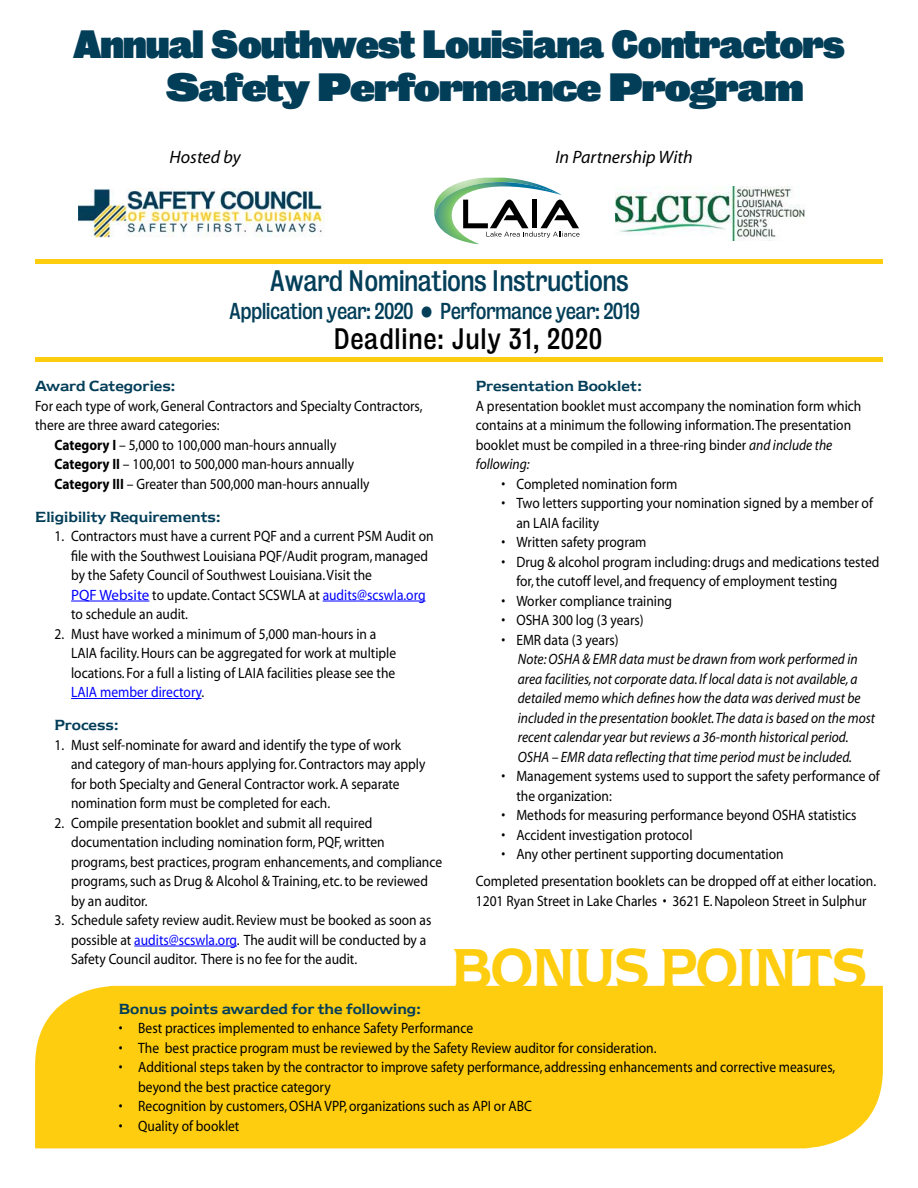
<style>
.page{position:relative;width:918px;height:1188px;background:#fff}
.page>*{position:absolute;margin:0;border:0;box-sizing:border-box;transform-origin:0 0}
.t1{font:600 51.6px "ITC Newtext";letter-spacing:-.02em;color:#fecd10;scale:.85 1}
.t2{font:900 36px "Bureau Grot";letter-spacing:-.04em;color:#033e59;scale:.89 1}
.t3{font:900 36px "Bureau Grot Wide";letter-spacing:-.04em;color:#033e59;scale:.89 1}
.t4{font:27px "Bureau Grot";letter-spacing:-.025em;color:#033e59;scale:.9 1}
.t5{font:27px "Bureau Grot";letter-spacing:.03em;color:#000;scale:.9 1}
.t6{font:21px "Bureau Grot";letter-spacing:-.035em;color:#033e59;scale:.9 1}
.t7{font:italic 18px "Myriad";color:#000}
.t8{font:15px/19.5px "Myriad";color:#000;scale:.9 1}
.t9{font:italic 15px/19.5px "Myriad";color:#000;scale:.9 1}
.t10{font:600 13.5px "ITC Newtext";color:#033e59;scale:.9 1}
.s1{font-weight:700}
.s2{color:#00f}
.s3{font-style:italic}
</style>
<div class="page">
<hr style="left:71px;top:601px;width:78px;height:1px;background:#00f">
<hr style="left:323px;top:601px;width:103px;height:1px;background:#00f">
<hr style="left:71px;top:698px;width:130px;height:1px;background:#00f">
<hr style="left:134px;top:946px;width:103px;height:1px;background:#00f">
<div style="left:35px;top:986px;width:848px;height:162px;background:#fecd10"></div>
<div style="left:35px;top:259px;width:848px;height:5px;background:#fecd10"></div>
<div style="left:35px;top:357px;width:848px;height:5px;background:#fecd10"></div>
<img style="left:79px;top:189px;width:245px;height:48px">
<svg style="left:434px;top:177px;width:146px;height:67px"></svg>
<img style="left:615px;top:186px;width:190px;height:55px">
<h2 class="t2" style="left:73px;top:22px;width:868px">Annual Southwest Louisiana Contractors</h2>
<h2 class="t3" style="left:166px;top:65px;width:718px">Safety Performance Program</h2>
<p class="t7" style="left:170px;top:148px;width:73px">Hosted by</p>
<p class="t7" style="left:555px;top:148px;width:139px">In Partnership With</p>
<h3 class="t4" style="left:270px;top:265px;width:400px">Award Nominations Instructions</h3>
<h3 class="t6" style="left:229px;top:299px;width:458px">Application year: 2020 • Performance year: 2019</h3>
<h3 class="t5" style="left:333px;top:323px;width:300px">Deadline: July 31, 2020</h3>
<p class="t10" style="left:35px;top:377px;width:157px">Award Categories:</p>
<p class="t8" style="left:35px;top:396px;width:432px">For each type of work, General Contractors and Specialty Contractors,</p>
<p class="t8" style="left:35px;top:416px;width:207px">there are three award categories:</p>
<p class="t8" style="left:55px;top:435px;width:315px"><span class="s1">Category I</span> – 5,000 to 100,000 man-hours annually</p>
<p class="t8" style="left:55px;top:455px;width:334px"><span class="s1">Category II</span> – 100,001 to 500,000 man-hours annually</p>
<p class="t8" style="left:55px;top:474px;width:352px"><span class="s1">Category III</span> – Greater than 500,000 man-hours annually</p>
<p class="t10" style="left:35px;top:507px;width:208px">Eligibility Requirements:</p>
<p class="t8" style="left:71px;top:527px;width:404px;text-indent:-16px">1. Contractors must have a current PQF and a current PSM Audit on file with the Southwest Louisiana PQF/Audit program, managed by the Safety Council of Southwest Louisiana. Visit the<br><span class="s2">PQF Website</span> to update. Contact SCSWLA at <span class="s2">audits@scswla.org </span>to schedule an audit.</p>
<p class="t8" style="left:71px;top:624px;width:363px;text-indent:-16px">2. Must have worked a minimum of 5,000 man-hours in a LAIA facility. Hours can be aggregated for work at multiple locations. For a full a listing of LAIA facilities please see the <span class="s2">LAIA member directory</span>.</p>
<p class="t10" style="left:55px;top:716px;width:73px">Process:</p>
<p class="t8" style="left:71px;top:735px;width:395px;text-indent:-16px">1. Must self-nominate for award and identify the type of work and category of man-hours applying for. Contractors may apply for both Specialty and General Contractor work. A separate nomination form must be completed for each.</p>
<p class="t8" style="left:71px;top:813px;width:414px;text-indent:-16px">2. Compile presentation booklet and submit all required documentation including nomination form, PQF, written programs, best practices, program enhancements, and compliance programs, such as Drug &amp; Alcohol &amp; Training, etc. to be reviewed by an auditor.</p>
<p class="t8" style="left:71px;top:911px;width:402px;text-indent:-16px">3. Schedule safety review audit. Review must be booked as soon as possible at <span class="s2">audits@scswla.org</span>. The audit will be conducted by a<br>Safety Council auditor. There is no fee for the audit.</p>
<p class="t10" style="left:476px;top:377px;width:186px">Presentation Booklet:</p>
<p class="t8" style="left:476px;top:396px;width:430px">A presentation booklet must accompany the nomination form which contains at a minimum the following information. The presentation booklet must be compiled in a three-ring binder <span class="s3">and include the following:</span></p>
<p class="t8" style="left:501px;top:474px;width:197px">• Completed nomination form</p>
<p class="t8" style="left:516px;top:494px;width:398px;text-indent:-15px">• Two letters supporting your nomination signed by a member of an LAIA facility</p>
<p class="t8" style="left:501px;top:533px;width:163px">• Written safety program</p>
<p class="t8" style="left:516px;top:552px;width:405px;text-indent:-15px">• Drug &amp; alcohol program including: drugs and medications tested for, the cutoff level, and frequency of employment testing</p>
<p class="t8" style="left:501px;top:591px;width:191px">• Worker compliance training</p>
<p class="t8" style="left:501px;top:611px;width:160px">• OSHA 300 log (3 years)</p>
<p class="t8" style="left:501px;top:630px;width:132px">• EMR data (3 years)</p>
<p class="t9" style="left:518px;top:650px;width:398px">Note: OSHA &amp; EMR data must be drawn from work performed in area facilities, not corporate data. If local data is not available, a detailed memo which defines how the data was derived must be included in the presentation booklet. The data is based on the most recent calendar year but reviews a 36-month historical period.<br>OSHA – EMR data reflecting that time period must be included.</p>
<p class="t8" style="left:516px;top:767px;width:405px;text-indent:-15px">• Management systems used to support the safety performance of the organization:</p>
<p class="t8" style="left:501px;top:806px;width:396px">• Methods for measuring performance beyond OSHA statistics</p>
<p class="t8" style="left:501px;top:825px;width:214px">• Accident investigation protocol</p>
<p class="t8" style="left:476px;top:841px;width:446px;line-height:27px;text-indent:26px">• Any other pertinent supporting documentation<br>Completed presentation booklets can be dropped off at either location.</p>
<p class="t8" style="left:476px;top:891px;width:436px">1201 Ryan Street in Lake Charles • 3621 E. Napoleon Street in Sulphur</p>
<h1 class="t1" style="left:451px;top:934px;width:490px">BONUS POINTS</h1>
<p class="t10" style="left:119px;top:1000px;width:337px">Bonus points awarded for the following:</p>
<p class="t8" style="left:119px;top:1019px;width:395px">• Best practices implemented to enhance Safety Performance</p>
<p class="t8" style="left:119px;top:1039px;width:599px">• The best practice program must be reviewed by the Safety Review auditor for consideration.</p>
<p class="t8" style="left:138px;top:1058px;width:776px;text-indent:-19px">• Additional steps taken by the contractor to improve safety performance, addressing enhancements and corrective measures, beyond the best practice category</p>
<p class="t8" style="left:119px;top:1097px;width:461px">• Recognition by customers, OSHA VPP, organizations such as API or ABC</p>
<p class="t8" style="left:119px;top:1117px;width:135px">• Quality of booklet</p>
</div>
